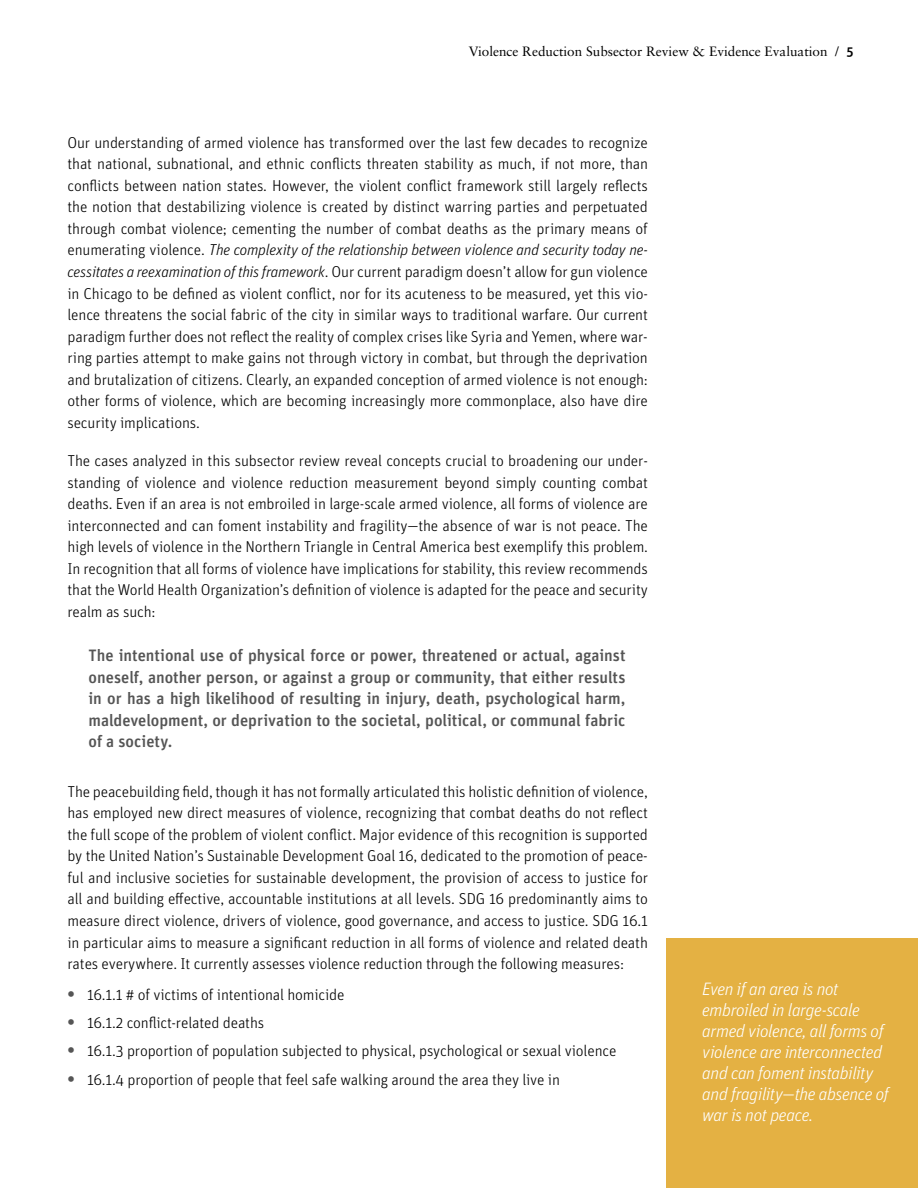
<style>
.page{position:relative;width:918px;height:1188px;background:#fff}
.page>*{position:absolute;margin:0;border:0;box-sizing:border-box;transform-origin:0 0}
.t1{font:italic 300 18px/21px "Unit";letter-spacing:-.025em;color:#fff}
.t2{font:500 16.5px/21.6px "Unit";color:#555;text-align:justify}
.t3{font:300 15.75px/21.6px "Unit";letter-spacing:-.01em;color:#000;text-align:justify}
.t4{font:13.5px "Sabon";color:#000}
.s1{font-family:"Unit";font-weight:500}
.s2{font-style:italic}
.s3{font-weight:700;font-size:18px;color:#555}
</style>
<div class="page">
<div style="left:666px;top:939px;width:252px;height:249px;background:#e4b143"></div>
<p class="t4" style="left:469px;top:43px;width:386px">Violence Reduction Subsector Review &amp; Evidence Evaluation / <span class="s1">5</span></p>
<p class="t3" style="left:68px;top:131px;width:582px">Our understanding of armed violence has transformed over the last few decades to recognize that national, subnational, and ethnic conflicts threaten stability as much, if not more, than conflicts between nation states. However, the violent conflict framework still largely reflects the notion that destabilizing violence is created by distinct warring parties and perpetuated through combat violence; cementing the number of combat deaths as the primary means of enumerating violence. <span class="s2">The complexity of the relationship between violence and security today ne&shy;cessitates a reexamination of this framework</span>. Our current paradigm doesn’t allow for gun violence in Chicago to be defined as violent conflict, nor for its acuteness to be measured, yet this vio&shy;lence threatens the social fabric of the city in similar ways to traditional warfare. Our current paradigm further does not reflect the reality of complex crises like Syria and Yemen, where war&shy;ring parties attempt to make gains not through victory in combat, but through the deprivation and brutalization of citizens. Clearly, an expanded conception of armed violence is not enough: other forms of violence, which are becoming increasingly more commonplace, also have dire security implications.</p>
<p class="t3" style="left:68px;top:449px;width:582px">The cases analyzed in this subsector review reveal concepts crucial to broadening our under&shy;standing of violence and violence reduction measurement beyond simply counting combat deaths. Even if an area is not embroiled in large-scale armed violence, all forms of violence are interconnected and can foment instability and fragility—the absence of war is not peace. The high levels of violence in the Northern Triangle in Central America best exemplify this problem.<br>In recognition that all forms of violence have implications for stability, this review recommends that the World Health Organization’s definition of violence is adapted for the peace and security realm as such:</p>
<p class="t2" style="left:88px;top:644px;width:539px">The intentional use of physical force or power, threatened or actual, against oneself, another person, or against a group or community, that either results in or has a high likelihood of resulting in injury, death, psychological harm, maldevelopment, or deprivation to the societal, political, or communal fabric of a society.</p>
<p class="t3" style="left:68px;top:780px;width:582px">The peacebuilding field, though it has not formally articulated this holistic definition of violence, has employed new direct measures of violence, recognizing that combat deaths do not reflect the full scope of the problem of violent conflict. Major evidence of this recognition is supported by the United Nation’s Sustainable Development Goal 16, dedicated to the promotion of peace&shy;ful and inclusive societies for sustainable development, the provision of access to justice for all and building effective, accountable institutions at all levels. SDG 16 predominantly aims to measure direct violence, drivers of violence, good governance, and access to justice. SDG 16.1 in particular aims to measure a significant reduction in all forms of violence and related death rates everywhere. It currently assesses violence reduction through the following measures:</p>
<p class="t3" style="left:68px;top:983px;width:279px"><span class="s3">•</span> 16.1.1 # of victims of intentional homicide</p>
<p class="t3" style="left:68px;top:1011px;width:198px"><span class="s3">•</span> 16.1.2 conflict-related deaths</p>
<p class="t3" style="left:68px;top:1040px;width:550px"><span class="s3">•</span> 16.1.3 proportion of population subjected to physical, psychological or sexual violence</p>
<p class="t3" style="left:68px;top:1068px;width:494px"><span class="s3">•</span> 16.1.4 proportion of people that feel safe walking around the area they live in</p>
<p class="t1" style="left:702px;top:977px;width:188px">Even if an area is not embroiled in large-scale armed violence, all forms of violence are interconnected and can foment instability and fragility—the absence of war is not peace.</p>
</div>
